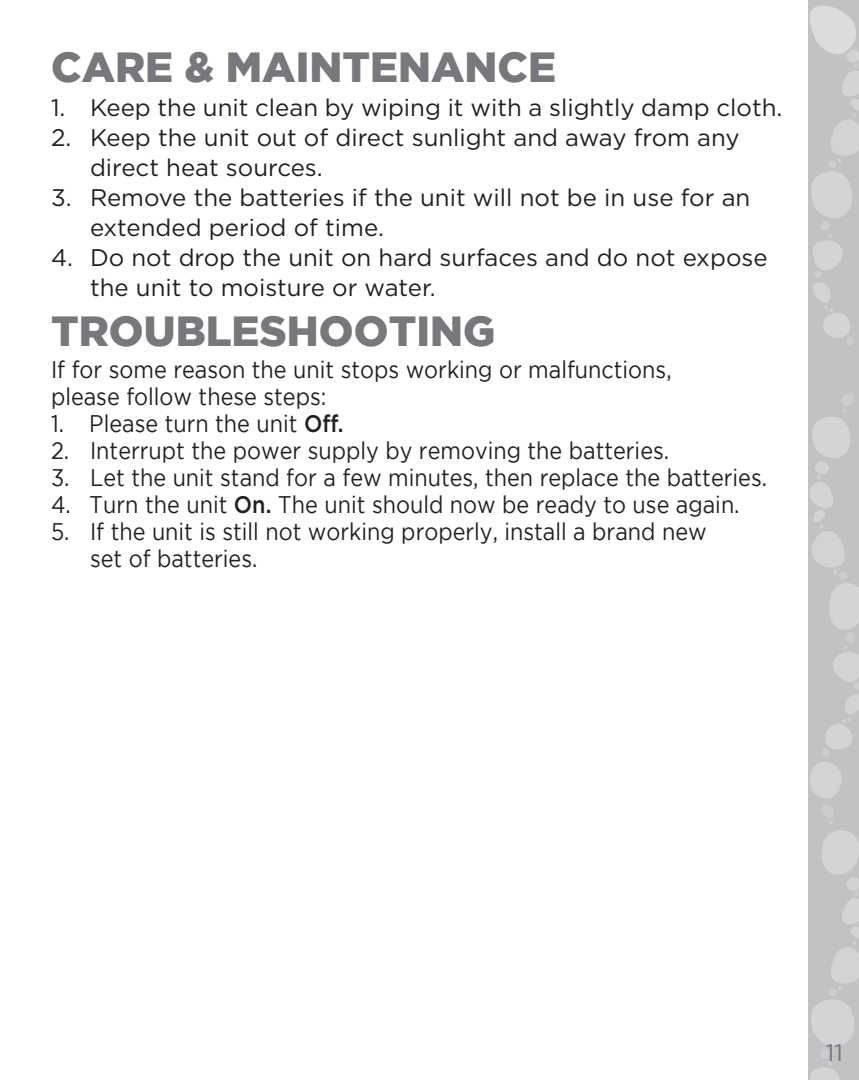
<style>
.page{position:relative;width:859px;height:1080px;background:#fff}
.page>*{position:absolute;margin:0;border:0;box-sizing:border-box;transform-origin:0 0}
.t1{font:900 42px "Gotham";color:#76787b}
.t2{font:24px/27px "Gotham";color:#231f20;scale:.9 1}
.t3{font:24px/30px "Gotham HTF";color:#231f20}
.t4{font:24px "Gotham";color:#76787b}
.s1{font-family:"Gotham HTF";font-weight:500}
</style>
<div class="page">
<div style="left:808px;top:0;width:51px;height:1080px;background:#c1c2c4"></div>
<svg style="left:810px;top:5px;width:49px;height:340px"></svg>
<svg style="left:809px;top:394px;width:50px;height:686px"></svg>
<h1 class="t1" style="left:51px;top:43px;width:507px">CARE &amp; MAINTENANCE</h1>
<p class="t3" style="left:51px;top:92px;width:733px">1. Keep the unit clean by wiping it with a slightly damp cloth.</p>
<p class="t3" style="left:90px;top:122px;width:651px;text-indent:-39px">2. Keep the unit out of direct sunlight and away from any direct heat sources.</p>
<p class="t3" style="left:90px;top:182px;width:662px;text-indent:-39px">3. Remove the batteries if the unit will not be in use for an extended period of time.</p>
<p class="t3" style="left:90px;top:242px;width:679px;text-indent:-39px">4. Do not drop the unit on hard surfaces and do not expose the unit to moisture or water.</p>
<h1 class="t1" style="left:51px;top:307px;width:446px">TROUBLESHOOTING</h1>
<p class="t2" style="left:51px;top:355px;width:691px">If for some reason the unit stops working or malfunctions, please follow these steps:</p>
<p class="t2" style="left:51px;top:409px;width:326px">1. Please turn the unit <span class="s1">Off.</span></p>
<p class="t2" style="left:51px;top:436px;width:688px">2. Interrupt the power supply by removing the batteries.</p>
<p class="t2" style="left:51px;top:463px;width:797px">3. Let the unit stand for a few minutes, then replace the batteries.</p>
<p class="t2" style="left:51px;top:490px;width:767px">4. Turn the unit <span class="s1">On.</span> The unit should now be ready to use again.</p>
<p class="t2" style="left:90px;top:517px;width:687px;text-indent:-39px">5. If the unit is still not working properly, install a brand new set of batteries.</p>
<p class="t4" style="left:826px;top:1039px;width:19px">11</p>
</div>
